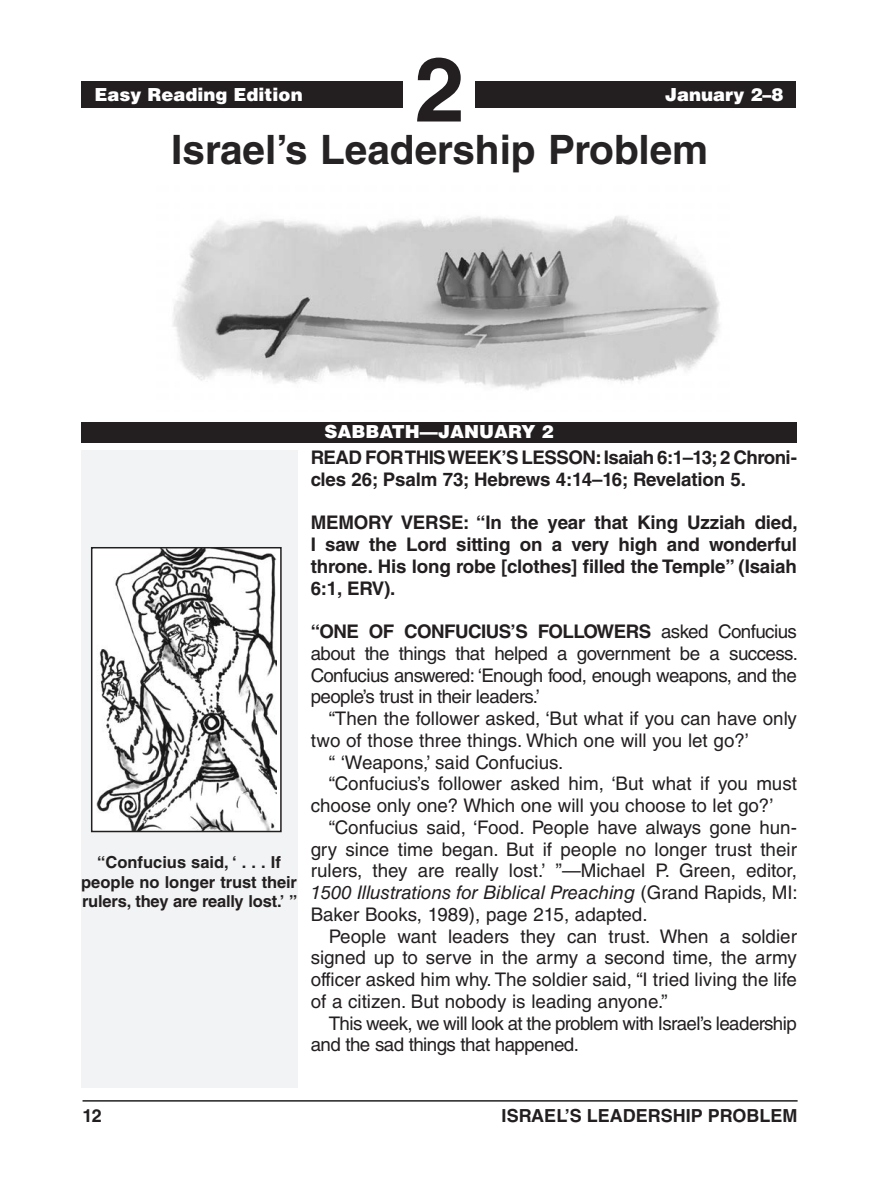
<style>
.page{position:relative;width:878px;height:1202px;background:#fff}
.page>*{position:absolute;margin:0;border:0;box-sizing:border-box;transform-origin:0 0}
.t1{font:700 90px "Helvetica LT Std";color:#231f20}
.Lesson_Title{font:700 40.5px "Helvetica LT Std";color:#262324}
.Body_Text{font:18.75px/21.8px "Helvetica LT Std";color:#231f20}
.Body_Text_NoIndent_S{font:18.75px/21.8px "Helvetica LT Std";letter-spacing:-.03em;color:#231f20;text-align:justify}
.Body_Text_NoIndent_B{font:700 18.75px/21.8px "Helvetica LT Std";letter-spacing:-.01em;color:#231f20;text-align:justify}
.Body_Text_NoIndent_B-2{font:700 18.75px/21.8px "Helvetica LT Std";letter-spacing:-.03em;color:#231f20}
.Body_Text-2{font:18.75px/21.8px "Helvetica LT Std";letter-spacing:-.03em;color:#231f20}
.Definitions_Heading{font:900 18px "Helvetica LT Std";color:#fff}
.t2{font:700 18px "Helvetica LT Std";color:#231f20}
.Running_Head_-_Right{font:900 18px "Helvetica LT Std";color:#fff}
.Image_Captions{font:700 16.5px/19.5px "Helvetica LT Std";color:#231f20;text-align:center}
.s1{font-weight:700}
.s2{font-style:italic}
</style>
<div class="page">
<hr style="left:82px;top:1100px;width:715px;height:1px;background:#231f20">
<div style="left:81px;top:450px;width:216px;height:637px;background:#f2f3f4"></div>
<div style="left:82px;top:81px;width:321px;height:27px;background:#231f20"></div>
<div style="left:472px;top:81px;width:323px;height:27px;background:#231f20"></div>
<div style="left:405px;top:55px;width:69px;height:76px;background:#fff"></div>
<div style="left:81px;top:422px;width:715px;height:20px;background:#231f20"></div>
<img style="left:173px;top:216px;width:547px;height:174px">
<div style="left:92px;top:548px;width:189px;height:283px;background:#fff"></div>
<img style="left:96px;top:550px;width:180px;height:279px">
<div style="left:91px;top:547px;width:191px;height:285px;border:2px solid #231f20"></div>
<p class="Definitions_Heading" style="left:94px;top:82px;width:210px">Easy Reading Edition</p>
<h1 class="t1" style="left:415px;top:35px;width:52px">2</h1>
<p class="Running_Head_-_Right" style="left:665px;top:82px;width:120px">January 2–8</p>
<p class="Lesson_Title" style="left:171px;top:125px;width:538px">Israel’s Leadership Problem</p>
<p class="Image_Captions" style="left:81px;top:852px;width:217px">“Confucius said, ‘ . . . If people no longer trust their rulers, they are really lost.’ ”</p>
<p class="Definitions_Heading" style="left:324px;top:420px;width:230px">SABBATH—JANUARY 2</p>
<p class="Body_Text_NoIndent_B-2" style="left:310px;top:446px;width:487px">READ FOR THIS WEEK’S LESSON: Isaiah 6:1–13; 2 Chroni&shy;cles 26; Psalm 73; Hebrews 4:14–16; Revelation 5.</p>
<p class="Body_Text_NoIndent_B" style="left:310px;top:511px;width:488px">MEMORY VERSE: “In the year that King Uzziah died, I saw the Lord sitting on a very high and wonderful throne. His long robe [clothes] filled the Temple” (Isaiah 6:1, ERV).</p>
<p class="Body_Text_NoIndent_S" style="left:310px;top:620px;width:489px"><span class="s1">“ONE OF CONFUCIUS’S FOLLOWERS</span> asked Confucius about the things that helped a government be a success.<br>Confucius answered: ‘Enough food, enough weapons, and the people’s trust in their leaders.’</p>
<p class="Body_Text" style="left:311px;top:707px;width:487px;text-indent:18px">“Then the follower asked, ‘But what if you can have only two of those three things. Which one will you let go?’</p>
<p class="Body_Text" style="left:329px;top:751px;width:236px">“ ‘Weapons,’ said Confucius.</p>
<p class="Body_Text" style="left:311px;top:773px;width:488px;text-indent:18px">“Confucius’s follower asked him, ‘But what if you must choose only one? Which one will you choose to let go?’</p>
<p class="Body_Text" style="left:311px;top:816px;width:488px;text-align:justify;text-indent:18px">“Confucius said, ‘Food. People have always gone hun&shy;gry since time began. But if people no longer trust their rulers, they are really lost.’ ”—Michael P. Green, editor, <span class="s2">1500 Illustrations for Biblical Preaching</span> (Grand Rapids, MI:<br>Baker Books, 1989), page 215, adapted.</p>
<p class="Body_Text" style="left:311px;top:925px;width:487px;text-align:justify;text-indent:18px">People want leaders they can trust. When a soldier signed up to serve in the army a second time, the army officer asked him why. The soldier said, “I tried living the life of a citizen. But nobody is leading anyone.”</p>
<p class="Body_Text-2" style="left:311px;top:1012px;width:487px;text-indent:18px">This week, we will look at the problem with Israel’s leadership and the sad things that happened.</p>
<p class="Definitions_Heading" style="left:356px;top:420px;width:167px">SABBATH—DATE</p>
<p class="t2" style="left:82px;top:1104px;width:21px">12</p>
<p class="t2" style="left:501px;top:1104px;width:297px">ISRAEL’S LEADERSHIP PROBLEM</p>
</div>
